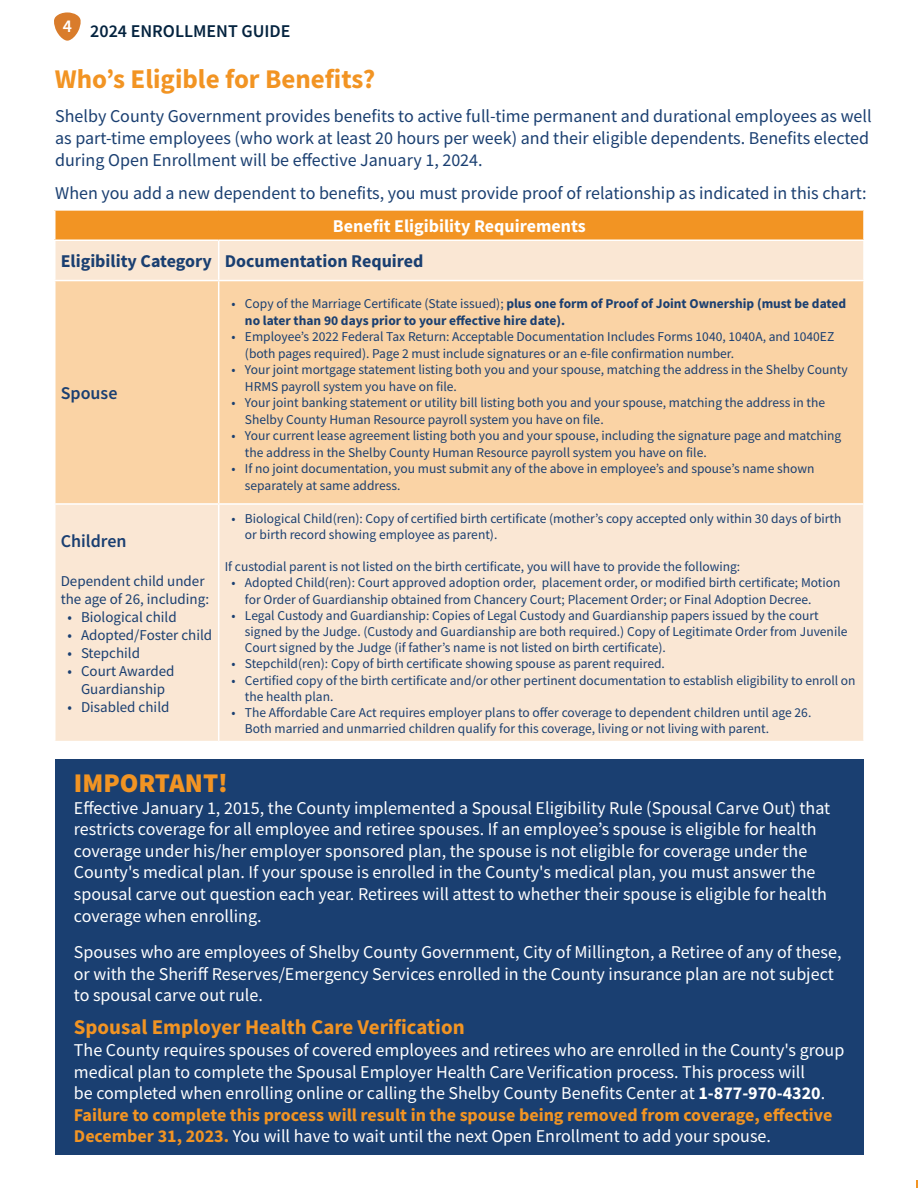
<style>
.page{position:relative;width:918px;height:1188px;background:#fff}
.page>*{position:absolute;margin:0;border:0;box-sizing:border-box;transform-origin:0 0}
.t1{font:700 27px "Source Sans Pro";color:#f29423}
.t2{font:900 27px "Source Sans Pro";color:#f29423}
.t3{font:700 21px "Source Sans Pro";color:#f29423}
.t4{font:18px/21.6px "Source Sans Pro";color:#fff}
.t5{font:18px/21.6px "Source Sans Pro";color:#1a3f71}
.t6{font:700 18px "Source Sans Pro";color:#1a3f71}
.t7{font:700 18px "Source Sans Pro";color:#fff}
.t8{font:600 18px "Source Sans Pro";color:#04233f}
.t9{font:600 18px "Source Sans Pro";color:#1a3f71}
.t10{font:15px/18px "Source Sans Pro";color:#1a3f71}
.t11{font:13.5px/16.2px "Source Sans Pro";color:#1a3f71}
.t12{font:700 13.5px/16.5px "Source Sans Pro";color:#1a3f71}
.s1{font-weight:400}
.s2{font-weight:700}
.s3{font-weight:700;color:#f29423}
</style>
<div class="page">
<svg style="left:54px;top:12px;width:27px;height:29px"></svg>
<div style="left:55px;top:759px;width:809px;height:395px;background:#1a3f71"></div>
<div style="left:55px;top:210px;width:809px;height:30px;background:#f29423"></div>
<div style="left:56px;top:241px;width:807px;height:39px;background:#fae7d4"></div>
<div style="left:56px;top:281px;width:807px;height:222px;background:#fad3a5"></div>
<div style="left:56px;top:505px;width:807px;height:236px;background:#fae7d4"></div>
<hr style="left:54px;top:209px;width:165px;height:2px;background:#fff">
<hr style="left:54px;top:211px;width:2px;height:29px;background:#fff">
<hr style="left:219px;top:209px;width:646px;height:2px;background:#fff">
<hr style="left:863px;top:211px;width:2px;height:29px;background:#fff">
<hr style="left:218px;top:241px;width:1px;height:39px;background:#fff">
<hr style="left:218px;top:281px;width:1px;height:222px;background:#fff">
<hr style="left:218px;top:505px;width:1px;height:236px;background:#fff">
<svg style="left:916px;top:1180px;width:2px;height:8px"></svg>
<h3 class="t8" style="left:63px;top:19px;width:229px"><sup>4</sup> 2024 ENROLLMENT GUIDE</h3>
<h1 class="t1" style="left:55px;top:61px;width:322px">Who’s Eligible for Benefits?</h1>
<p class="t5" style="left:55px;top:106px;width:818px">Shelby County Government provides benefits to active full-time permanent and durational employees as well as part-time employees (who work at least 20 hours per week) and their eligible dependents. Benefits elected during Open Enrollment will be effective January 1, 2024.</p>
<h3 class="t5" style="left:55px;top:182px;width:813px">When you add a new dependent to benefits, you must provide proof of relationship as indicated in this chart:</h3>
<h3 class="t7" style="left:333px;top:214px;width:254px">Benefit Eligibility Requirements</h3>
<h3 class="t6" style="left:61px;top:249px;width:364px">Eligibility Category Documentation Required</h3>
<h3 class="t9" style="left:61px;top:381px;width:58px">Spouse</h3>
<h3 class="t9" style="left:61px;top:529px;width:67px">Children</h3>
<p class="t10" style="left:61px;top:572px;width:150px">Dependent child under the age of 26, including:</p>
<p class="t10" style="left:68px;top:608px;width:111px">• Biological child</p>
<p class="t10" style="left:68px;top:626px;width:146px">• Adopted/Foster child</p>
<p class="t10" style="left:68px;top:644px;width:74px">• Stepchild</p>
<p class="t10" style="left:68px;top:662px;width:109px;text-align:center">• Court Awarded<br>Guardianship</p>
<p class="t10" style="left:68px;top:698px;width:103px">• Disabled child</p>
<p class="t12" style="left:245px;top:295px;width:603px;text-indent:-14px"><span class="s1">• Copy of the Marriage Certificate (State issued);</span> plus one form of Proof of Joint Ownership (must be dated no later than 90 days prior to your effective hire date).</p>
<p class="t11" style="left:245px;top:329px;width:591px;text-indent:-14px">• Employee’s 2022 Federal Tax Return: Acceptable Documentation Includes Forms 1040, 1040A, and 1040EZ (both pages required). Page 2 must include signatures or an e-file confirmation number.</p>
<p class="t11" style="left:245px;top:362px;width:604px;text-indent:-14px">• Your joint mortgage statement listing both you and your spouse, matching the address in the Shelby County<br>HRMS payroll system you have on file.</p>
<p class="t11" style="left:245px;top:395px;width:582px;text-indent:-14px">• Your joint banking statement or utility bill listing both you and your spouse, matching the address in the<br>Shelby County Human Resource payroll system you have on file.</p>
<p class="t11" style="left:245px;top:428px;width:598px;text-indent:-14px">• Your current lease agreement listing both you and your spouse, including the signature page and matching the address in the Shelby County Human Resource payroll system you have on file.</p>
<p class="t11" style="left:245px;top:461px;width:571px;text-indent:-14px">• If no joint documentation, you must submit any of the above in employee’s and spouse’s name shown separately at same address.</p>
<p class="t11" style="left:245px;top:510px;width:598px;text-indent:-14px">• Biological Child(ren): Copy of certified birth certificate (mother’s copy accepted only within 30 days of birth or birth record showing employee as parent).</p>
<p class="t11" style="left:225px;top:558px;width:517px">If custodial parent is not listed on the birth certificate, you will have to provide the following:</p>
<p class="t11" style="left:245px;top:575px;width:597px;text-indent:-14px">• Adopted Child(ren): Court approved adoption order, placement order, or modified birth certificate; Motion for Order of Guardianship obtained from Chancery Court; Placement Order; or Final Adoption Decree.</p>
<p class="t11" style="left:245px;top:607px;width:604px;text-indent:-14px">• Legal Custody and Guardianship: Copies of Legal Custody and Guardianship papers issued by the court signed by the Judge. (Custody and Guardianship are both required.) Copy of Legitimate Order from Juvenile<br>Court signed by the Judge (if father’s name is not listed on birth certificate).</p>
<p class="t11" style="left:231px;top:656px;width:435px">• Stepchild(ren): Copy of birth certificate showing spouse as parent required.</p>
<p class="t11" style="left:245px;top:672px;width:612px;text-indent:-14px">• Certified copy of the birth certificate and/or other pertinent documentation to establish eligibility to enroll on the health plan.</p>
<p class="t11" style="left:245px;top:704px;width:568px;text-indent:-14px">• The Affordable Care Act requires employer plans to offer coverage to dependent children until age 26.<br>Both married and unmarried children qualify for this coverage, living or not living with parent.</p>
<h1 class="t2" style="left:74px;top:764px;width:156px">IMPORTANT!</h1>
<p class="t4" style="left:74px;top:797px;width:758px">Effective January 1, 2015, the County implemented a Spousal Eligibility Rule (Spousal Carve Out) that restricts coverage for all employee and retiree spouses. If an employee’s spouse is eligible for health coverage under his/her employer sponsored plan, the spouse is not eligible for coverage under the County's medical plan. If your spouse is enrolled in the County's medical plan, you must answer the spousal carve out question each year. Retirees will attest to whether their spouse is eligible for health coverage when enrolling.</p>
<h3 class="t4" style="left:74px;top:941px;width:769px">Spouses who are employees of Shelby County Government, City of Millington, a Retiree of any of these, or with the Sheriff Reserves/Emergency Services enrolled in the County insurance plan are not subject to spousal carve out rule.</h3>
<h2 class="t3" style="left:74px;top:1013px;width:392px">Spousal Employer Health Care Verification</h2>
<p class="t4" style="left:74px;top:1039px;width:772px">The County requires spouses of covered employees and retirees who are enrolled in the County's group medical plan to complete the Spousal Employer Health Care Verification process. This process will<br>be completed when enrolling online or calling the Shelby County Benefits Center at <span class="s2">1-877-970-4320</span>.<br><span class="s3">Failure to complete this process will result in the spouse being removed from coverage, effective December 31, 2023.</span> You will have to wait until the next Open Enrollment to add your spouse.</p>
</div>
